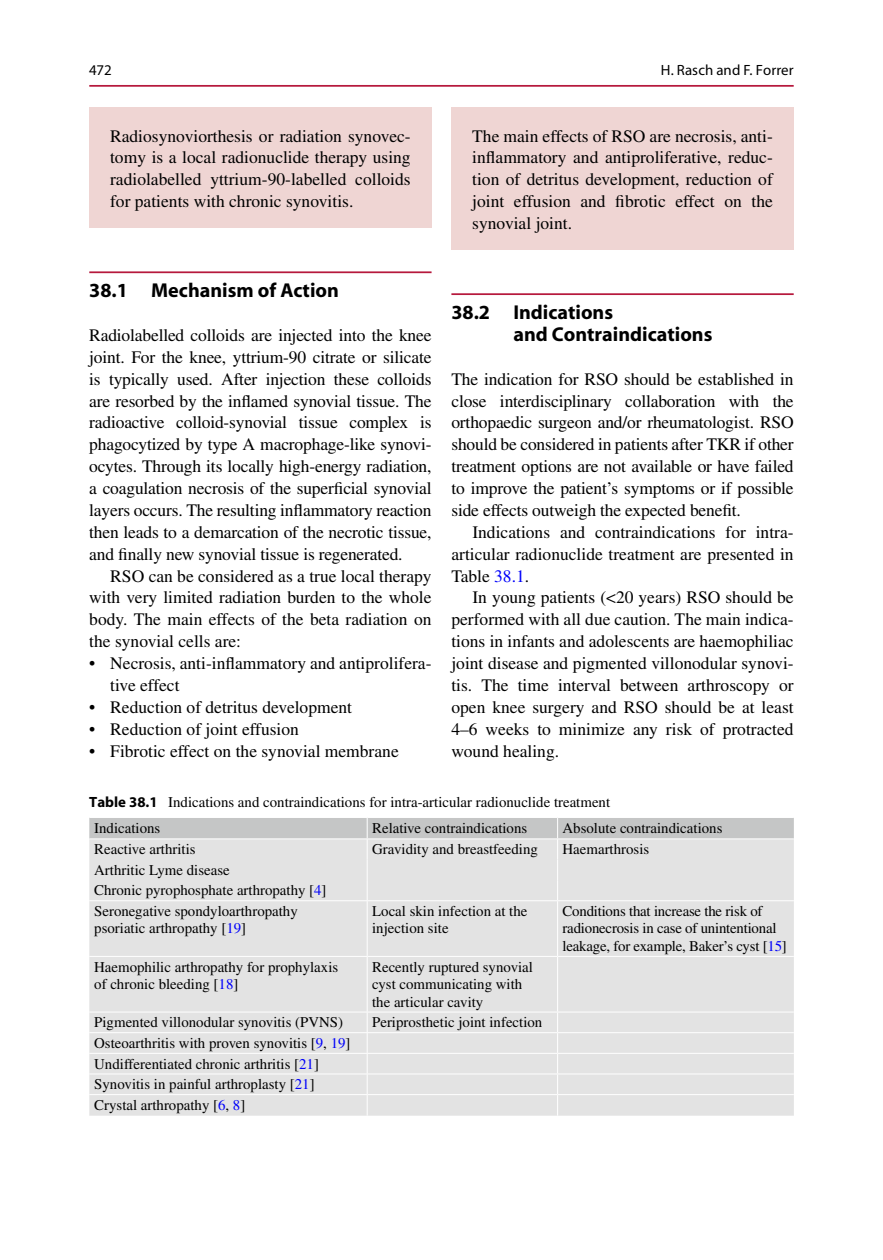
<style>
.page{position:relative;width:883px;height:1260px;background:#fff}
.page>*{position:absolute;margin:0;border:0;box-sizing:border-box;transform-origin:0 0}
.t1{font:700 20.12px/21.9px "Mtnmyr Myriad";color:#000}
.t2{font:17.5px/21.9px "Vgrxvt Times";color:#000;text-align:justify}
.t3{font:14.88px/17.5px "Vgrxvt Times";color:#000}
.t4{font:14.88px "Rvpxtx Myriad";letter-spacing:.005em;color:#000}
.s1{color:#0000fa}
.s2{font-family:"Mtnmyr Myriad";font-weight:700}
</style>
<div class="page">
<hr style="left:89px;top:271px;width:343px;height:2px;background:#b6193d">
<hr style="left:451px;top:293px;width:343px;height:2px;background:#b6193d">
<div style="left:89px;top:901px;width:705px;height:215px;background:#e3e3e3"></div>
<svg style="left:89px;top:818px;width:705px;height:82px;background:#dcdcdc"></svg>
<hr style="left:89px;top:956px;width:278px;height:1px;background:#fff">
<hr style="left:367px;top:957px;width:1px;height:55px;background:#fff">
<hr style="left:558px;top:956px;width:236px;height:1px;background:#fff">
<hr style="left:557px;top:957px;width:1px;height:55px;background:#fff">
<hr style="left:89px;top:1012px;width:469px;height:1px;background:#fff">
<hr style="left:558px;top:1012px;width:236px;height:1px;background:#fff">
<hr style="left:89px;top:1032px;width:469px;height:1px;background:#fff">
<hr style="left:558px;top:1032px;width:236px;height:1px;background:#fff">
<hr style="left:89px;top:1053px;width:469px;height:1px;background:#fff">
<hr style="left:558px;top:1053px;width:236px;height:1px;background:#fff">
<hr style="left:89px;top:1074px;width:469px;height:1px;background:#fff">
<hr style="left:558px;top:1074px;width:236px;height:1px;background:#fff">
<hr style="left:89px;top:1094px;width:278px;height:1px;background:#fff">
<hr style="left:367px;top:901px;width:1px;height:55px;background:#fff">
<hr style="left:557px;top:901px;width:1px;height:55px;background:#fff">
<hr style="left:367px;top:956px;width:191px;height:1px;background:#fff">
<hr style="left:367px;top:1094px;width:191px;height:1px;background:#fff">
<svg style="left:367px;top:1013px;width:1px;height:103px"></svg>
<hr style="left:558px;top:1094px;width:236px;height:1px;background:#fff">
<svg style="left:557px;top:1013px;width:1px;height:103px"></svg>
<div style="left:89px;top:107px;width:343px;height:121px;background:#efd5d3"></div>
<div style="left:451px;top:107px;width:343px;height:143px;background:#efd5d3"></div>
<hr style="left:89px;top:85px;width:705px;height:2px;background:#b6193d">
<p class="t4" style="left:89px;top:64px;width:24px">472</p>
<p class="t4" style="left:661px;top:64px;width:134px">H. Rasch and F. Forrer</p>
<p class="t2" style="left:110px;top:126px;width:302px">Radiosynoviorthesis or radiation synovec&shy;tomy is a local radionuclide therapy using radiolabelled yttrium-90-labelled colloids for patients with chronic synovitis.</p>
<p class="t2" style="left:472px;top:126px;width:302px">The main effects of RSO are necrosis, anti&shy;inflammatory and antiproliferative, reduc&shy;tion of detritus development, reduction of joint effusion and fibrotic effect on the synovial joint.</p>
<p class="t1" style="left:89px;top:281px;width:251px">38.1 Mechanism of Action</p>
<p class="t2" style="left:89px;top:326px;width:344px">Radiolabelled colloids are injected into the knee joint. For the knee, yttrium-90 citrate or silicate is typically used. After injection these colloids are resorbed by the inflamed synovial tissue. The radioactive colloid-synovial tissue complex is phagocytized by type A macrophage-like synovi&shy;ocytes. Through its locally high-energy radiation, a coagulation necrosis of the superficial synovial layers occurs. The resulting inflammatory reaction then leads to a demarcation of the necrotic tissue, and finally new synovial tissue is regenerated.</p>
<p class="t2" style="left:89px;top:566px;width:344px;text-indent:21px">RSO can be considered as a true local therapy with very limited radiation burden to the whole body. The main effects of the beta radiation on the synovial cells are:</p>
<p class="t2" style="left:110px;top:654px;width:323px;text-indent:-21px">• Necrosis, anti-inflammatory and antiprolifera&shy;tive effect</p>
<p class="t2" style="left:89px;top:698px;width:264px">• Reduction of detritus development</p>
<p class="t2" style="left:89px;top:720px;width:211px">• Reduction of joint effusion</p>
<p class="t2" style="left:89px;top:741px;width:311px">• Fibrotic effect on the synovial membrane</p>
<p class="t1" style="left:513px;top:303px;width:201px;text-indent:-62px">38.2 Indications<br>and Contraindications</p>
<p class="t2" style="left:451px;top:370px;width:344px">The indication for RSO should be established in close interdisciplinary collaboration with the orthopaedic surgeon and/or rheumatologist. RSO should be considered in patients after TKR if other treatment options are not available or have failed to improve the patient’s symptoms or if possible side effects outweigh the expected benefit.</p>
<p class="t2" style="left:451px;top:523px;width:344px;text-indent:21px">Indications and contraindications for intra&shy;articular radionuclide treatment are presented in Table <span class="s1">38.1</span> .</p>
<p class="t2" style="left:451px;top:588px;width:344px;text-indent:21px">In young patients (&lt;20 years) RSO should be performed with all due caution. The main indica&shy;tions in infants and adolescents are haemophiliac joint disease and pigmented villonodular synovi&shy;tis. The time interval between arthroscopy or open knee surgery and RSO should be at least 4–6 weeks to minimize any risk of protracted wound healing.</p>
<p class="t3" style="left:94px;top:790px;width:517px;line-height:26.6px;text-indent:-5px"><span class="s2">Table 38.1</span> Indications and contraindications for intra-articular radionuclide treatment<br>Indications</p>
<p class="t3" style="left:372px;top:821px;width:157px">Relative contraindications</p>
<p class="t3" style="left:563px;top:821px;width:161px">Absolute contraindications</p>
<p class="t3" style="left:94px;top:842px;width:103px">Reactive arthritis</p>
<p class="t3" style="left:372px;top:842px;width:167px">Gravidity and breastfeeding</p>
<p class="t3" style="left:563px;top:842px;width:88px">Haemarthrosis</p>
<p class="t3" style="left:94px;top:861px;width:234px;line-height:20.7px">Arthritic Lyme disease<br>Chronic pyrophosphate arthropathy [ <span class="s1">4</span> ]<br>Seronegative spondyloarthropathy</p>
<p class="t3" style="left:94px;top:921px;width:153px">psoriatic arthropathy [ <span class="s1">19</span> ]</p>
<p class="t3" style="left:372px;top:904px;width:157px">Local skin infection at the injection site</p>
<p class="t3" style="left:563px;top:904px;width:226px">Conditions that increase the risk of radionecrosis in case of unintentional leakage, for example, Baker’s cyst [ <span class="s1">15</span> ]</p>
<p class="t3" style="left:94px;top:959px;width:246px">Haemophilic arthropathy for prophylaxis of chronic bleeding [ <span class="s1">18</span> ]</p>
<p class="t3" style="left:372px;top:959px;width:162px">Recently ruptured synovial cyst communicating with the articular cavity</p>
<p class="t3" style="left:94px;top:1015px;width:250px">Pigmented villonodular synovitis (PVNS)</p>
<p class="t3" style="left:372px;top:1015px;width:172px">Periprosthetic joint infection</p>
<p class="t3" style="left:94px;top:1034px;width:258px;line-height:20.7px">Osteoarthritis with proven synovitis [ <span class="s1">9</span> , <span class="s1">19</span> ] Undifferentiated chronic arthritis [ <span class="s1">21</span> ] Synovitis in painful arthroplasty [ <span class="s1">21</span> ] Crystal arthropathy [ <span class="s1">6</span> , <span class="s1">8</span> ]</p>
</div>
